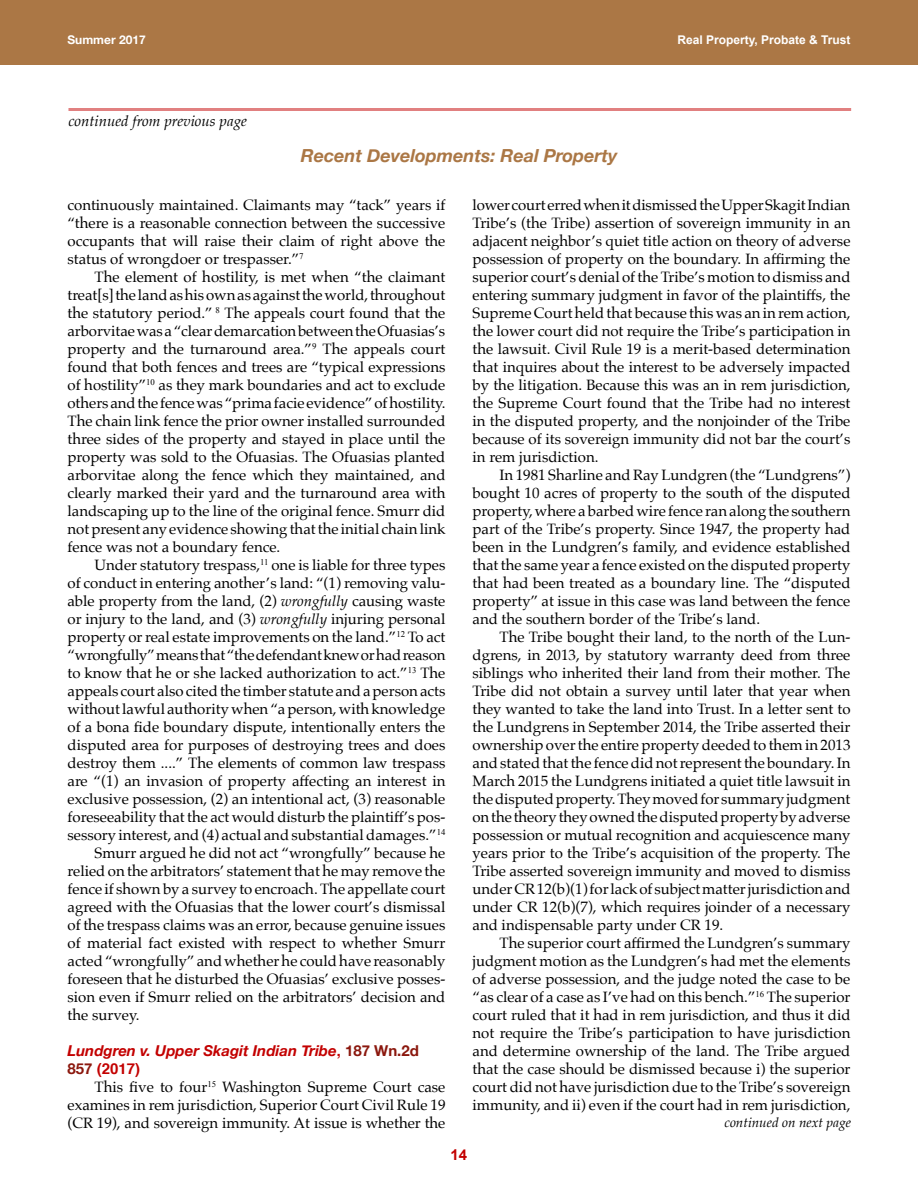
<style>
.page{position:relative;width:918px;height:1188px;background:#fff}
.page>*{position:absolute;margin:0;border:0;box-sizing:border-box;transform-origin:0 0}
.title_continue{font:italic 700 18px "Helvetica Neue";color:#ab7745}
.body{font:15px/18px "Palatino";color:#000;text-align:justify}
.sub{font:italic 700 15px/18px "Helvetica Neue";color:#c30000}
.continued_from{font:italic 15px "Palatino";color:#000}
.t1{font:700 15px "Arial";color:#c30000}
.continued_on{font:italic 13.5px "Palatino";color:#000}
.t2{font:700 12px "Arial";color:#fff}
.t3{font:700 12px "Helvetica Neue";color:#fff}
.s1{font-style:italic}
.s2{font-family:"Helvetica";font-style:normal}
.s3{font-style:normal;color:#8b180e}
</style>
<div class="page">
<div style="left:0;top:0;width:918px;height:65px;background:#ab7745"></div>
<hr style="left:68px;top:108px;width:783px;height:3px;background:#e18080">
<p class="t3" style="left:68px;top:30px;width:80px">Summer 2017</p>
<p class="t2" style="left:677px;top:32px;width:175px">Real Property, Probate &amp; Trust</p>
<p class="continued_from" style="left:68px;top:108px;width:180px">continued from previous page</p>
<p class="title_continue" style="left:301px;top:142px;width:318px">Recent Developments: Real Property</p>
<p class="body" style="left:67px;top:196px;width:380px">continuously maintained. Claimants may “tack” years if “there is a reasonable connection between the successive occupants that will raise their claim of right above the status of wrongdoer or trespasser.”<sup>7</sup></p>
<p class="body" style="left:67px;top:268px;width:380px;text-indent:27px">The element of hostility, is met when “the claimant treat[s] the land as his own as against the world, throughout the statutory period.” <sup>8</sup> The appeals court found that the arborvitae was a “clear demarcation between the Ofuasias’s property and the turnaround area.”<sup>9</sup> The appeals court found that both fences and trees are “typical expressions of hostility”<sup>10</sup> as they mark boundaries and act to exclude others and the fence was “prima facie evidence” of hostility.<br>The chain link fence the prior owner installed surrounded three sides of the property and stayed in place until the property was sold to the Ofuasias. The Ofuasias planted arborvitae along the fence which they maintained, and clearly marked their yard and the turnaround area with landscaping up to the line of the original fence. Smurr did not present any evidence showing that the initial chain link fence was not a boundary fence.</p>
<p class="body" style="left:67px;top:556px;width:380px;text-indent:27px">Under statutory trespass,<sup>11</sup> one is liable for three types of conduct in entering another’s land: “(1) removing valu&shy;able property from the land, (2) <span class="s1">wrongfully</span> causing waste or injury to the land, and (3) <span class="s1">wrongfully</span> injuring personal property or real estate improvements on the land.”<sup>12</sup> To act “wrongfully” means that “the defendant knew or had reason to know that he or she lacked authorization to act.”<sup>13</sup> The appeals court also cited the timber statute and a person acts without lawful authority when “a person, with knowledge of a bona fide boundary dispute, intentionally enters the disputed area for purposes of destroying trees and does destroy them ....” The elements of common law trespass are “(1) an invasion of property affecting an interest in exclusive possession, (2) an intentional act, (3) reasonable foreseeability that the act would disturb the plaintiff’s pos&shy;sessory interest, and (4) actual and substantial damages.”<sup>14</sup></p>
<p class="body" style="left:68px;top:844px;width:380px;text-indent:27px">Smurr argued he did not act “wrongfully” because he relied on the arbitrators’ statement that he may remove the fence if shown by a survey to encroach. The appellate court agreed with the Ofuasias that the lower court’s dismissal of the trespass claims was an error, because genuine issues of material fact existed with respect to whether Smurr acted “wrongfully” and whether he could have reasonably foreseen that he disturbed the Ofuasias’ exclusive posses&shy;sion even if Smurr relied on the arbitrators’ decision and the survey.</p>
<p class="sub" style="left:68px;top:1042px;width:353px">Lundgren v. Upper Skagit Indian Tribe<span class="s2">,</span> <span class="s3">187 Wn.2d<br>857</span> <span class="s2">(2017)</span></p>
<p class="body" style="left:68px;top:1078px;width:380px;text-indent:27px">This five to four<sup>15</sup> Washington Supreme Court case examines in rem jurisdiction, Superior Court Civil Rule 19 (CR 19), and sovereign immunity. At issue is whether the</p>
<p class="body" style="left:473px;top:196px;width:380px">lower court erred when it dismissed the Upper Skagit Indian Tribe’s (the Tribe) assertion of sovereign immunity in an adjacent neighbor’s quiet title action on theory of adverse possession of property on the boundary. In affirming the superior court’s denial of the Tribe’s motion to dismiss and entering summary judgment in favor of the plaintiffs, the Supreme Court held that because this was an in rem action, the lower court did not require the Tribe’s participation in the lawsuit. Civil Rule 19 is a merit-based determination that inquires about the interest to be adversely impacted by the litigation. Because this was an in rem jurisdiction, the Supreme Court found that the Tribe had no interest in the disputed property, and the nonjoinder of the Tribe because of its sovereign immunity did not bar the court’s in rem jurisdiction.</p>
<p class="body" style="left:473px;top:466px;width:380px;text-indent:27px">In 1981 Sharline and Ray Lundgren (the “Lundgrens”) bought 10 acres of property to the south of the disputed property, where a barbed wire fence ran along the southern part of the Tribe’s property. Since 1947, the property had been in the Lundgren’s family, and evidence established that the same year a fence existed on the disputed property that had been treated as a boundary line. The “disputed property” at issue in this case was land between the fence and the southern border of the Tribe’s land.</p>
<p class="body" style="left:473px;top:628px;width:380px;text-indent:27px">The Tribe bought their land, to the north of the Lun&shy;dgrens, in 2013, by statutory warranty deed from three siblings who inherited their land from their mother. The Tribe did not obtain a survey until later that year when they wanted to take the land into Trust. In a letter sent to the Lundgrens in September 2014, the Tribe asserted their ownership over the entire property deeded to them in 2013 and stated that the fence did not represent the boundary. In March 2015 the Lundgrens initiated a quiet title lawsuit in the disputed property. They moved for summary judgment on the theory they owned the disputed property by adverse possession or mutual recognition and acquiescence many years prior to the Tribe’s acquisition of the property. The Tribe asserted sovereign immunity and moved to dismiss under CR 12(b)(1) for lack of subject matter jurisdiction and under CR 12(b)(7), which requires joinder of a necessary and indispensable party under CR 19.</p>
<p class="body" style="left:473px;top:934px;width:380px;text-indent:27px">The superior court affirmed the Lundgren’s summary judgment motion as the Lundgren’s had met the elements of adverse possession, and the judge noted the case to be “as clear of a case as I’ve had on this bench.”<sup>16</sup> The superior court ruled that it had in rem jurisdiction, and thus it did not require the Tribe’s participation to have jurisdiction and determine ownership of the land. The Tribe argued that the case should be dismissed because i) the superior court did not have jurisdiction due to the Tribe’s sovereign immunity, and ii) even if the court had in rem jurisdiction,</p>
<p class="continued_on" style="left:725px;top:1111px;width:128px">continued on next page</p>
<p class="t1" style="left:451px;top:1145px;width:18px">14</p>
</div>
